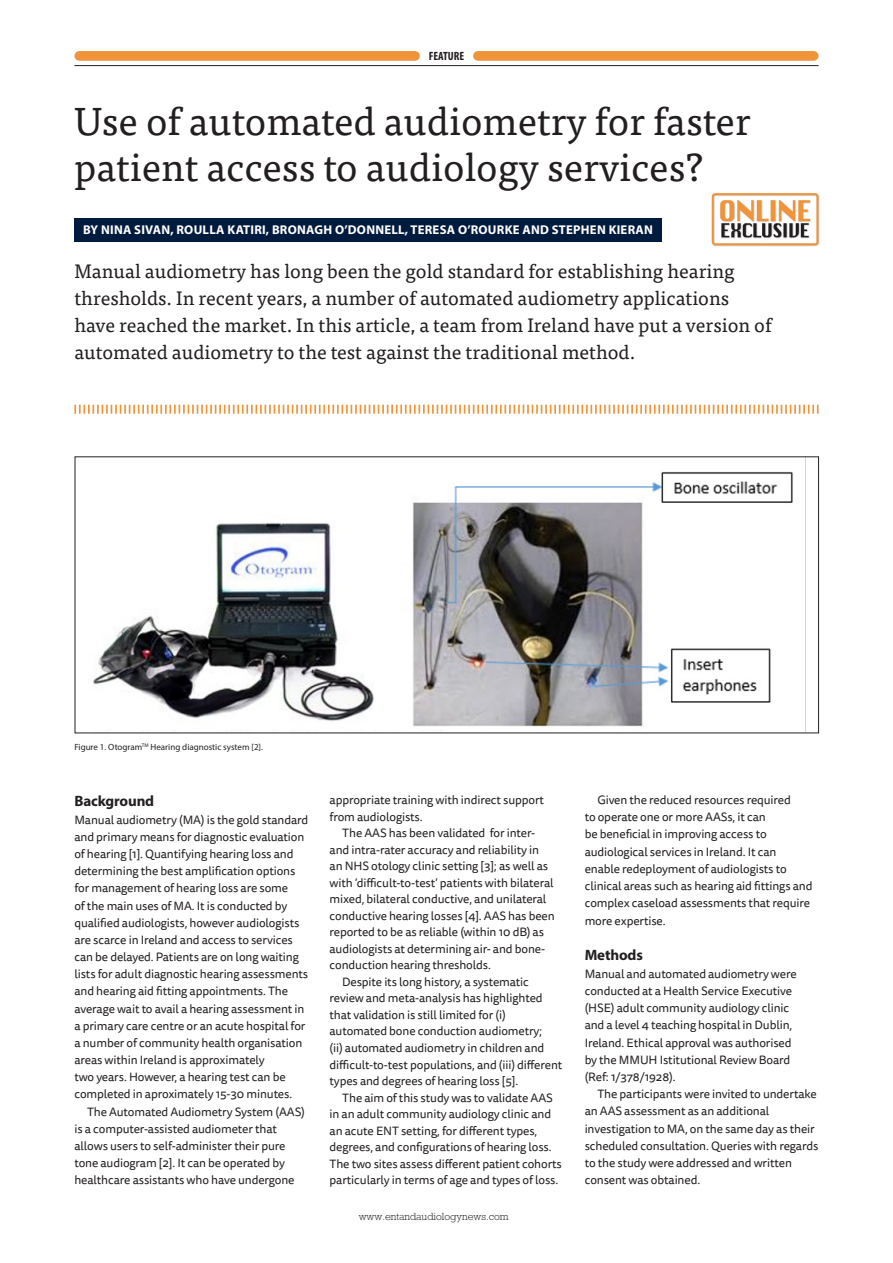
<style>
.page{position:relative;width:893px;height:1263px;background:#fff}
.page>*{position:absolute;margin:0;border:0;box-sizing:border-box;transform-origin:0 0}
.feature_Headline{font:39px/46.5px "Tisa Pro";color:#231f20}
.feature_Standfirst{font:19.5px/27px "Tisa Pro";color:#231f20}
.Feature_Subhead{font:700 15px "Myriad Pro";letter-spacing:-.01em;color:#231f20}
.feature_Author{font:700 12.75px "Myriad Pro";letter-spacing:.02em;color:#fff}
.feature_Body_Indent{font:12px/17.1px "Tisa Sans Pro";letter-spacing:-.01em;color:#231f20}
.t1{font:700 condensed 12px "Myriad Pro";color:#231f20}
.t2{font:300 10.5px "Rockwell";color:#231f20}
.feature_Caption{font:9px "Myriad Pro";color:#231f20}
</style>
<div class="page">
<div style="left:74px;top:218px;width:587px;height:23px;background:#001b3e"></div>
<svg style="left:74px;top:405px;width:745px;height:9px"></svg>
<img style="left:93px;top:471px;width:700px;height:256px">
<hr style="left:74px;top:65px;width:745px;height:1px;background:#231f20">
<div style="left:79px;top:51px;width:336px;height:10px;background:#ef943a"></div>
<div style="left:478px;top:51px;width:336px;height:10px;background:#ef943a"></div>
<img style="left:711px;top:193px;width:109px;height:54px">
<p class="t1" style="left:429px;top:49px;width:37px">FEATURE</p>
<p class="feature_Headline" style="left:74px;top:96px;width:678px">Use of automated audiometry for faster patient access to audiology services?</p>
<p class="feature_Author" style="left:83px;top:221px;width:571px">BY NINA SIVAN, ROULLA KATIRI, BRONAGH O’DONNELL, TERESA O’ROURKE AND STEPHEN KIERAN</p>
<p class="feature_Standfirst" style="left:74px;top:256px;width:699px">Manual audiometry has long been the gold standard for establishing hearing thresholds. In recent years, a number of automated audiometry applications have reached the market. In this article, a team from Ireland have put a version of automated audiometry to the test against the traditional method.</p>
<p class="feature_Caption" style="left:74px;top:742px;width:190px">Figure 1. Otogram<sup>TM</sup> Hearing diagnostic system [2].</p>
<p class="Feature_Subhead" style="left:74px;top:792px;width:81px">Background</p>
<p class="feature_Body_Indent" style="left:74px;top:811px;width:235px">Manual audiometry (MA) is the gold standard and primary means for diagnostic evaluation of hearing [1]. Quantifying hearing loss and determining the best amplification options for management of hearing loss are some<br>of the main uses of MA. It is conducted by qualified audiologists, however audiologists are scarce in Ireland and access to services can be delayed. Patients are on long waiting lists for adult diagnostic hearing assessments and hearing aid fitting appointments. The average wait to avail a hearing assessment in a primary care centre or an acute hospital for a number of community health organisation areas within Ireland is approximately<br>two years. However, a hearing test can be completed in aproximately 15-30 minutes.</p>
<p class="feature_Body_Indent" style="left:74px;top:1103px;width:232px;text-indent:13px">The Automated Audiometry System (AAS) is a computer-assisted audiometer that allows users to self-administer their pure tone audiogram [2]. It can be operated by healthcare assistants who have undergone</p>
<p class="feature_Body_Indent" style="left:330px;top:792px;width:216px;line-height:16.5px">appropriate training with indirect support from audiologists.</p>
<p class="feature_Body_Indent" style="left:330px;top:825px;width:227px;line-height:16.5px;text-indent:13px">The AAS has been validated for inter&shy;and intra-rater accuracy and reliability in an NHS otology clinic setting [3]; as well as with ‘difficult-to-test’ patients with bilateral mixed, bilateral conductive, and unilateral conductive hearing losses [4]. AAS has been reported to be as reliable (within 10 dB) as audiologists at determining air- and bone&shy;conduction hearing thresholds.</p>
<p class="feature_Body_Indent" style="left:330px;top:974px;width:234px;line-height:16.5px;text-indent:13px">Despite its long history, a systematic review and meta-analysis has highlighted that validation is still limited for (i) automated bone conduction audiometry;<br>(ii) automated audiometry in children and difficult-to-test populations, and (iii) different types and degrees of hearing loss [5].</p>
<p class="feature_Body_Indent" style="left:330px;top:1089px;width:234px;line-height:16.5px;text-indent:13px">The aim of this study was to validate AAS in an adult community audiology clinic and an acute ENT setting, for different types, degrees, and configurations of hearing loss.<br>The two sites assess different patient cohorts particularly in terms of age and types of loss.</p>
<p class="t2" style="left:359px;top:1210px;width:151px">www.entandaudiologynews.com</p>
<p class="feature_Body_Indent" style="left:585px;top:791px;width:229px;text-indent:13px">Given the reduced resources required<br>to operate one or more AASs, it can<br>be beneficial in improving access to audiological services in Ireland. It can enable redeployment of audiologists to clinical areas such as hearing aid fittings and complex caseload assessments that require more expertise.</p>
<p class="Feature_Subhead" style="left:585px;top:945px;width:60px">Methods</p>
<p class="feature_Body_Indent" style="left:585px;top:965px;width:213px">Manual and automated audiometry were conducted at a Health Service Executive (HSE) adult community audiology clinic and a level 4 teaching hospital in Dublin, Ireland. Ethical approval was authorised by the MMUH Istitutional Review Board (Ref: 1/378/1928).</p>
<p class="feature_Body_Indent" style="left:585px;top:1086px;width:235px;text-indent:13px">The participants were invited to undertake an AAS assessment as an additional investigation to MA, on the same day as their scheduled consultation. Queries with regards to the study were addressed and written consent was obtained.</p>
</div>
